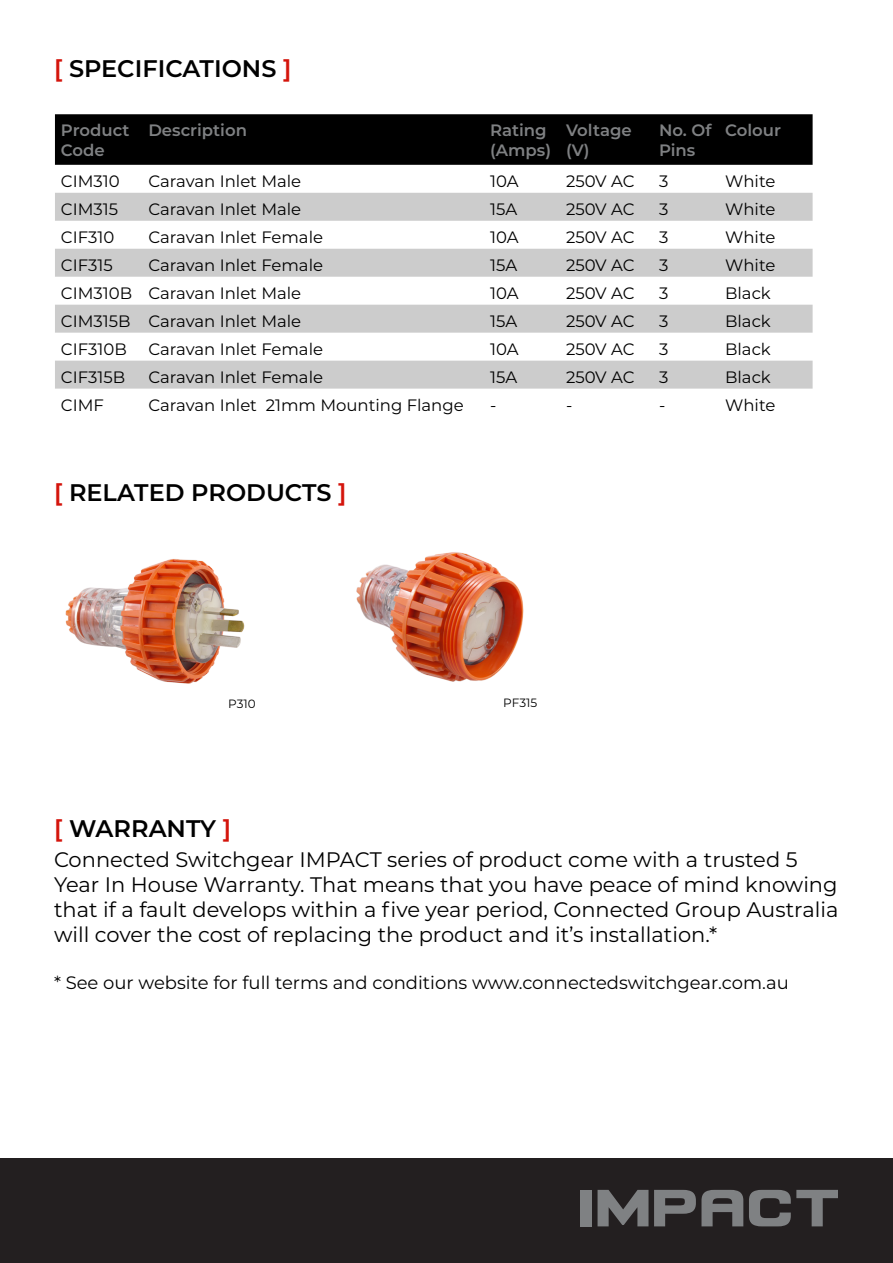
<style>
.page{position:relative;width:893px;height:1263px;background:#fff}
.page>*{position:absolute;margin:0;border:0;box-sizing:border-box;transform-origin:0 0}
.t1{font:63px "Usuzi";color:#7f8183}
.t2{font:600 24px "Montserrat";color:#000}
.t3{font:21px/25.2px "Montserrat";color:#000}
.t4{font:18px "Montserrat";color:#000}
.t5{font:16.5px "Montserrat";color:#000}
.t6{font:600 16.5px/19.8px "Montserrat";color:#7f8183}
.t7{font:12px "Montserrat";color:#000}
.s1{color:#d4140b}
</style>
<div class="page">
<div style="left:0;top:1158px;width:893px;height:105px;background:#231f20"></div>
<img style="left:65px;top:559px;width:180px;height:125px">
<img style="left:356px;top:552px;width:168px;height:130px">
<div style="left:55px;top:114px;width:758px;height:51px;background:#000"></div>
<svg style="left:55px;top:193px;width:758px;height:196px;fill:#ccc"></svg>
<p class="t2" style="left:54px;top:52px;width:239px"><span class="s1">[</span> SPECIFICATIONS <span class="s1">]</span></p>
<p class="t6" style="left:61px;top:120px;width:70px">Product<br>Code</p>
<p class="t6" style="left:148px;top:120px;width:100px">Description</p>
<p class="t6" style="left:490px;top:120px;width:63px">Rating (Amps)</p>
<p class="t6" style="left:566px;top:120px;width:67px">Voltage (V)</p>
<p class="t6" style="left:659px;top:120px;width:54px">No. Of<br>Pins</p>
<p class="t6" style="left:725px;top:120px;width:57px">Colour</p>
<p class="t5" style="left:61px;top:170px;width:60px">CIM310</p>
<p class="t5" style="left:148px;top:170px;width:154px">Caravan Inlet Male</p>
<p class="t5" style="left:490px;top:170px;width:30px">10A</p>
<p class="t5" style="left:566px;top:170px;width:70px">250V AC</p>
<p class="t5" style="left:659px;top:170px;width:11px">3</p>
<p class="t5" style="left:725px;top:170px;width:52px">White</p>
<p class="t5" style="left:61px;top:198px;width:59px">CIM315</p>
<p class="t5" style="left:148px;top:198px;width:154px">Caravan Inlet Male</p>
<p class="t5" style="left:490px;top:198px;width:29px">15A</p>
<p class="t5" style="left:566px;top:198px;width:70px">250V AC</p>
<p class="t5" style="left:659px;top:198px;width:11px">3</p>
<p class="t5" style="left:725px;top:198px;width:52px">White</p>
<p class="t5" style="left:61px;top:226px;width:55px">CIF310</p>
<p class="t5" style="left:148px;top:226px;width:176px">Caravan Inlet Female</p>
<p class="t5" style="left:490px;top:226px;width:30px">10A</p>
<p class="t5" style="left:566px;top:226px;width:70px">250V AC</p>
<p class="t5" style="left:659px;top:226px;width:11px">3</p>
<p class="t5" style="left:725px;top:226px;width:52px">White</p>
<p class="t5" style="left:61px;top:253px;width:53px">CIF315</p>
<p class="t5" style="left:148px;top:253px;width:176px">Caravan Inlet Female</p>
<p class="t5" style="left:490px;top:253px;width:29px">15A</p>
<p class="t5" style="left:566px;top:253px;width:70px">250V AC</p>
<p class="t5" style="left:659px;top:253px;width:11px">3</p>
<p class="t5" style="left:725px;top:253px;width:52px">White</p>
<p class="t5" style="left:61px;top:281px;width:73px">CIM310B</p>
<p class="t5" style="left:148px;top:281px;width:154px">Caravan Inlet Male</p>
<p class="t5" style="left:490px;top:281px;width:30px">10A</p>
<p class="t5" style="left:566px;top:281px;width:70px">250V AC</p>
<p class="t5" style="left:659px;top:281px;width:11px">3</p>
<p class="t5" style="left:725px;top:281px;width:47px">Black</p>
<p class="t5" style="left:61px;top:309px;width:71px">CIM315B</p>
<p class="t5" style="left:148px;top:309px;width:154px">Caravan Inlet Male</p>
<p class="t5" style="left:490px;top:309px;width:29px">15A</p>
<p class="t5" style="left:566px;top:309px;width:70px">250V AC</p>
<p class="t5" style="left:659px;top:309px;width:11px">3</p>
<p class="t5" style="left:725px;top:309px;width:47px">Black</p>
<p class="t5" style="left:61px;top:337px;width:67px">CIF310B</p>
<p class="t5" style="left:148px;top:337px;width:176px">Caravan Inlet Female</p>
<p class="t5" style="left:490px;top:337px;width:30px">10A</p>
<p class="t5" style="left:566px;top:337px;width:70px">250V AC</p>
<p class="t5" style="left:659px;top:337px;width:11px">3</p>
<p class="t5" style="left:725px;top:337px;width:47px">Black</p>
<p class="t5" style="left:61px;top:365px;width:66px">CIF315B</p>
<p class="t5" style="left:148px;top:365px;width:176px">Caravan Inlet Female</p>
<p class="t5" style="left:490px;top:365px;width:29px">15A</p>
<p class="t5" style="left:566px;top:365px;width:70px">250V AC</p>
<p class="t5" style="left:659px;top:365px;width:11px">3</p>
<p class="t5" style="left:725px;top:365px;width:47px">Black</p>
<p class="t5" style="left:61px;top:393px;width:45px">CIMF</p>
<p class="t5" style="left:148px;top:393px;width:317px">Caravan Inlet 21mm Mounting Flange</p>
<p class="t5" style="left:490px;top:393px;width:8px">-</p>
<p class="t5" style="left:566px;top:393px;width:8px">-</p>
<p class="t5" style="left:659px;top:393px;width:8px">-</p>
<p class="t5" style="left:725px;top:393px;width:52px">White</p>
<p class="t2" style="left:54px;top:475px;width:294px"><span class="s1">[</span> RELATED PRODUCTS <span class="s1">]</span></p>
<p class="t7" style="left:228px;top:696px;width:29px">P310</p>
<p class="t7" style="left:503px;top:694px;width:35px">PF315</p>
<p class="t2" style="left:54px;top:811px;width:179px"><span class="s1">[</span> WARRANTY <span class="s1">]</span></p>
<p class="t3" style="left:54px;top:846px;width:786px">Connected Switchgear IMPACT series of product come with a trusted 5<br>Year In House Warranty. That means that you have peace of mind knowing that if a fault develops within a five year period, Connected Group Australia will cover the cost of replacing the product and it’s installation.*</p>
<p class="t4" style="left:54px;top:970px;width:736px">* See our website for full terms and conditions www.connectedswitchgear.com.au</p>
<p class="t1" style="left:578px;top:1179px;width:264px">IMPACT</p>
</div>
